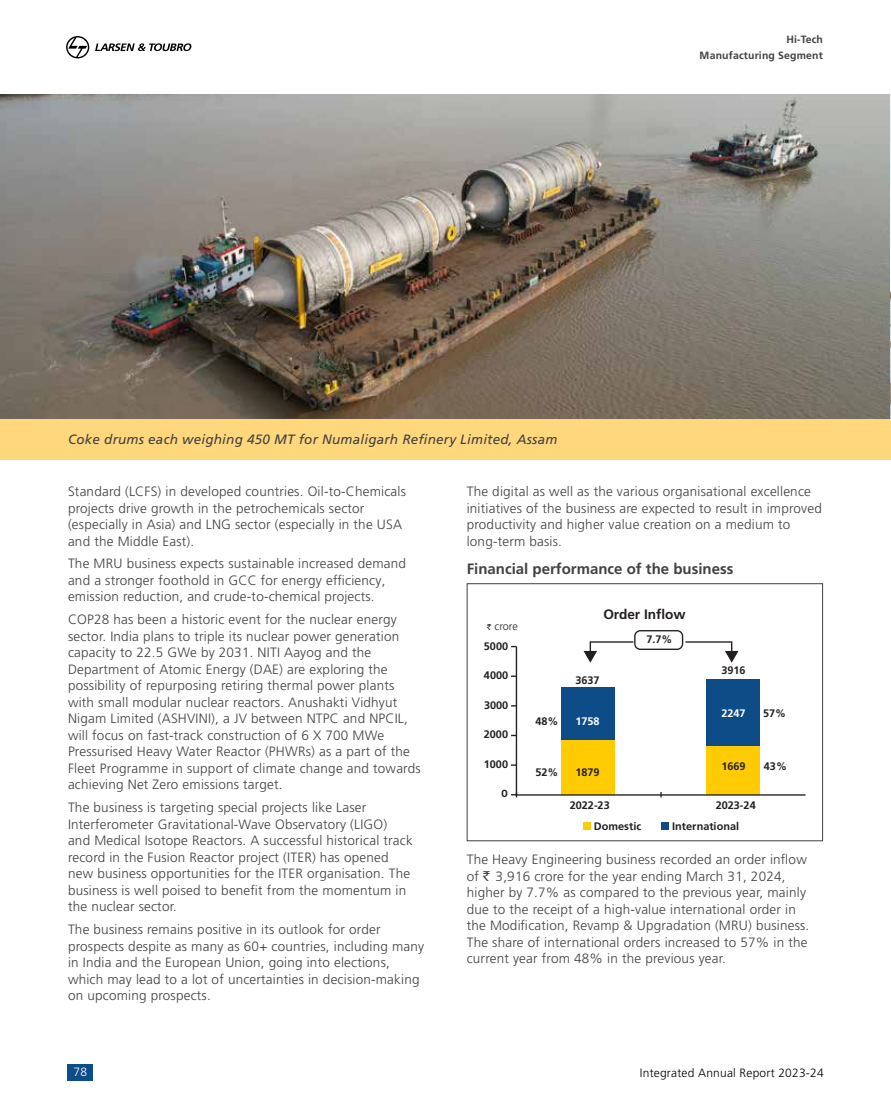
<style>
.page{position:relative;width:891px;height:1107px;background:#fff}
.page>*{position:absolute;margin:0;border:0;box-sizing:border-box;transform-origin:0 0}
.t1{font:700 15px "Frutiger LT Pro";color:#414042}
.t2{font:700 13.65px "Frutiger LT Pro";color:#231f20}
.t3{font:300 13.5px/16.5px "Frutiger LT Pro";letter-spacing:.015em;color:#414042}
.t4{font:italic 13.5px "Frutiger LT Pro";letter-spacing:.015em;color:#414042}
.t5{font:300 12px "Frutiger LT Pro";letter-spacing:.015em;color:#000}
.t6{font:300 12px "Frutiger LT Pro";color:#fff}
.t7{font:700 10.95px "Frutiger LT Pro";color:#231f20}
.t8{font:700 10.95px "Frutiger LT Pro";color:#fff}
.t9{font:300 10.95px "Frutiger LT Pro";letter-spacing:-.01em;color:#231f20}
.t10{font:600 10.95px "Work Sans";color:#231f20}
.t11{font:700 10.5px/16.5px "Frutiger LT Pro";letter-spacing:.015em;color:#414042;text-align:right}
</style>
<div class="page">
<div style="left:0;top:419px;width:891px;height:41px;background:#ffd77d"></div>
<svg style="left:66px;top:36px;width:23px;height:22px"></svg>
<svg style="left:95px;top:43px;width:96px;height:8px"></svg>
<div style="left:68px;top:1064px;width:25px;height:16px;background:#0c4d89"></div>
<svg style="left:515px;top:645px;width:291px;height:151px"></svg>
<div style="left:707px;top:679px;width:53px;height:67px;background:#0e4c88"></div>
<div style="left:561px;top:687px;width:53px;height:52px;background:#0e4c88"></div>
<svg style="left:584px;top:641px;width:51px;height:22px"></svg>
<svg style="left:684px;top:641px;width:54px;height:22px"></svg>
<div style="left:634px;top:630px;width:49px;height:20px;border:1px solid #231f20;border-radius:6px"></div>
<div style="left:583px;top:822px;width:8px;height:8px;background:#ffcc04"></div>
<div style="left:661px;top:822px;width:8px;height:8px;background:#0e4c88"></div>
<div style="left:467px;top:583px;width:356px;height:258px;border:1px solid #414042"></div>
<img style="left:0;top:94px;width:891px;height:325px">
<p class="t11" style="left:700px;top:31px;width:125px">Hi-Tech<br>Manufacturing Segment</p>
<p class="t4" style="left:68px;top:431px;width:491px">Coke drums each weighing 450 MT for Numaligarh Refinery Limited, Assam</p>
<p class="t3" style="left:68px;top:483px;width:339px">Standard (LCFS) in developed countries. Oil-to-Chemicals projects drive growth in the petrochemicals sector (especially in Asia) and LNG sector (especially in the USA and the Middle East).</p>
<p class="t3" style="left:68px;top:556px;width:340px">The MRU business expects sustainable increased demand and a stronger foothold in GCC for energy efficiency, emission reduction, and crude-to-chemical projects.</p>
<p class="t3" style="left:68px;top:612px;width:354px">COP28 has been a historic event for the nuclear energy sector. India plans to triple its nuclear power generation capacity to 22.5 GWe by 2031. NITI Aayog and the Department of Atomic Energy (DAE) are exploring the possibility of repurposing retiring thermal power plants with small modular nuclear reactors. Anushakti Vidhyut Nigam Limited (ASHVINI), a JV between NTPC and NPCIL, will focus on fast-track construction of 6 X 700 MWe Pressurised Heavy Water Reactor (PHWRs) as a part of the Fleet Programme in support of climate change and towards achieving Net Zero emissions target.</p>
<p class="t3" style="left:68px;top:799px;width:346px">The business is targeting special projects like Laser Interferometer Gravitational-Wave Observatory (LIGO) and Medical Isotope Reactors. A successful historical track record in the Fusion Reactor project (ITER) has opened new business opportunities for the ITER organisation. The business is well poised to benefit from the momentum in the nuclear sector.</p>
<p class="t3" style="left:68px;top:921px;width:358px">The business remains positive in its outlook for order prospects despite as many as 60+ countries, including many in India and the European Union, going into elections, which may lead to a lot of uncertainties in decision-making on upcoming prospects.</p>
<p class="t3" style="left:467px;top:483px;width:357px">The digital as well as the various organisational excellence initiatives of the business are expected to result in improved productivity and higher value creation on a medium to long-term basis.</p>
<p class="t1" style="left:467px;top:560px;width:268px">Financial performance of the business</p>
<p class="t9" style="left:495px;top:619px;width:25px">crore</p>
<p class="t7" style="left:484px;top:639px;width:26px">5000</p>
<p class="t7" style="left:484px;top:669px;width:26px">4000</p>
<p class="t7" style="left:484px;top:699px;width:26px">3000</p>
<p class="t7" style="left:484px;top:728px;width:26px">2000</p>
<p class="t7" style="left:484px;top:758px;width:26px">1000</p>
<p class="t10" style="left:501px;top:786px;width:8px">0</p>
<p class="t7" style="left:535px;top:715px;width:25px">48%</p>
<p class="t2" style="left:603px;top:607px;width:84px">Order Inflow</p>
<p class="t7" style="left:575px;top:674px;width:26px">3637</p>
<p class="t8" style="left:575px;top:715px;width:26px">1758</p>
<p class="t7" style="left:646px;top:633px;width:28px">7.7%</p>
<p class="t7" style="left:721px;top:664px;width:26px">3916</p>
<p class="t8" style="left:721px;top:707px;width:26px">2247</p>
<p class="t7" style="left:763px;top:707px;width:25px">57%</p>
<p class="t7" style="left:535px;top:765px;width:25px">52%</p>
<p class="t7" style="left:575px;top:765px;width:26px">1879</p>
<p class="t7" style="left:721px;top:760px;width:26px">1669</p>
<p class="t7" style="left:764px;top:760px;width:25px">43%</p>
<p class="t7" style="left:570px;top:798px;width:42px">2022-23</p>
<p class="t7" style="left:716px;top:798px;width:42px">2023-24</p>
<p class="t7" style="left:594px;top:820px;width:49px">Domestic</p>
<p class="t7" style="left:672px;top:820px;width:68px">International</p>
<p class="t3" style="left:467px;top:851px;width:344px">The Heavy Engineering business recorded an order inflow of 3,916 crore for the year ending March 31, 2024, higher by 7.7% as compared to the previous year, mainly due to the receipt of a high-value international order in the Modification, Revamp &amp; Upgradation (MRU) business.<br>The share of international orders increased to 57% in the current year from 48% in the previous year.</p>
<p class="t6" style="left:74px;top:1065px;width:15px">78</p>
<p class="t5" style="left:640px;top:1066px;width:185px">Integrated Annual Report 2023-24</p>
</div>
